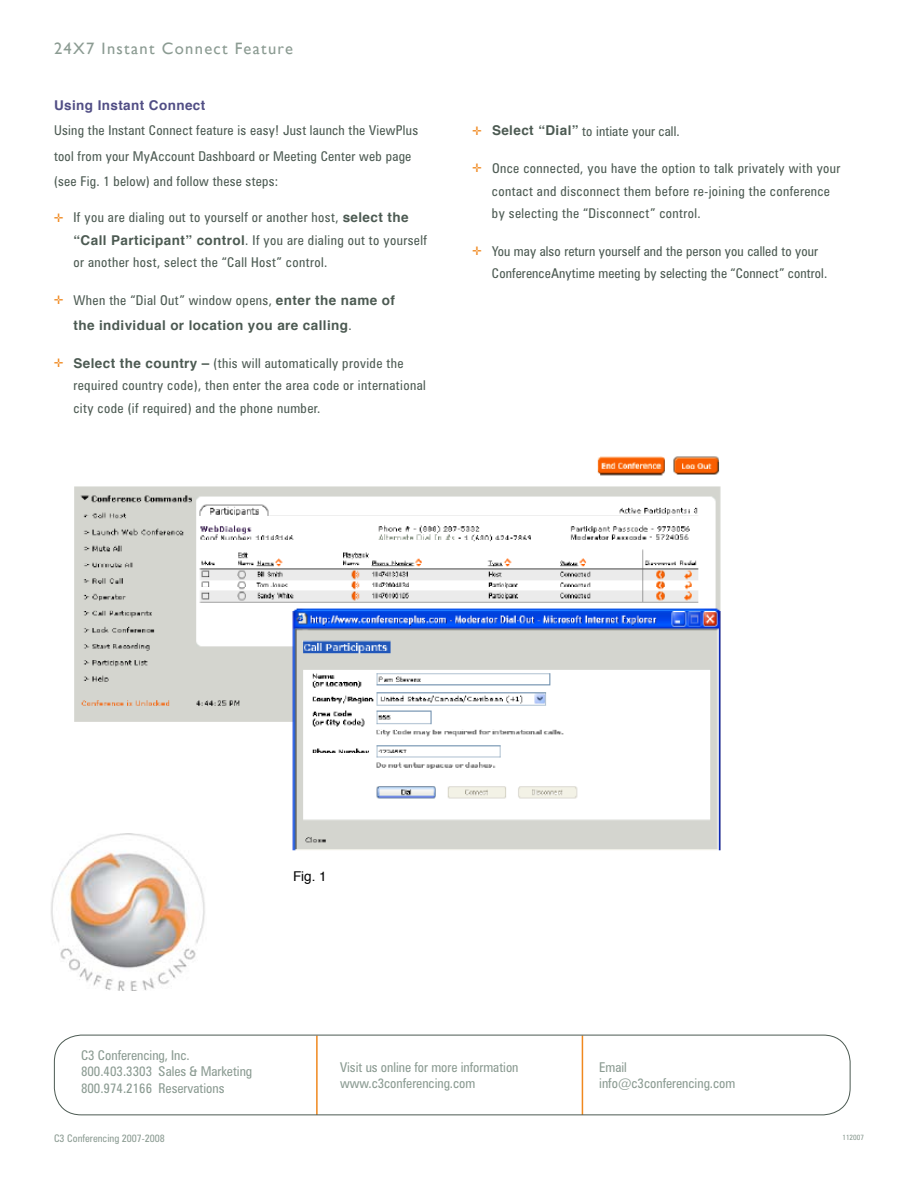
<style>
.page{position:relative;width:918px;height:1188px;background:#fff}
.page>*{position:absolute;margin:0;border:0;box-sizing:border-box;transform-origin:0 0}
.t1{font:16.5px "Gill Sans";letter-spacing:.08em;color:#8b9b92}
.t2{font:condensed 13.5px/22.5px "Zurich BT";letter-spacing:.03em;color:#4c5a52}
.t3{font:condensed 13.5px/16.5px "Zurich BT";color:#8b9b92}
.t4{font:condensed 13.5px/22.5px "Zurich BT";letter-spacing:.01em;color:#4c5a52}
.t5{font:700 13.5px "Helvetica";letter-spacing:.03em;color:#4c5a52}
.t6{font:700 13.5px "Helvetica";letter-spacing:.03em;color:#514e85}
.t7{font:13.5px "Helvetica";color:#000}
.t8{font:condensed 10.5px "Zurich BT";color:#8b9b92}
.t9{font:condensed 7.5px "Zurich BT";color:#8b9b92}
.s1{font-family:"Helvetica";font-weight:700;font-stretch:normal}
.s2{font-family:"Zurich BT";font-weight:400;font-stretch:condensed}
</style>
<div class="page">
<hr style="left:582px;top:1035px;width:1px;height:80px;background:#f0881e">
<hr style="left:316px;top:1036px;width:2px;height:79px;background:#f0881e">
<div style="left:54px;top:1035px;width:796px;height:80px;border:1px solid #4c5a52;border-radius:27px"></div>
<img style="left:74px;top:456px;width:646px;height:395px">
<img style="left:51px;top:833px;width:161px;height:158px">
<div style="left:195px;top:452px;width:100px;height:28px;background:#fff"></div>
<p class="t1" style="left:54px;top:39px;width:241px">24X7 Instant Connect Feature</p>
<p class="t6" style="left:54px;top:93px;width:153px">Using Instant Connect</p>
<p class="t2" style="left:54px;top:118px;width:366px;line-height:25.5px">Using the Instant Connect feature is easy! Just launch the ViewPlus tool from your MyAccount Dashboard or Meeting Center web page (see Fig. 1 below) and follow these steps:</p>
<p class="t2" style="left:73px;top:206px;width:355px">If you are dialing out to yourself or another host, <span class="s1">select the “Call Participant” control</span>. If you are dialing out to yourself or another host, select the “Call Host” control.</p>
<p class="t2" style="left:74px;top:289px;width:323px">When the “Dial Out” window opens, <span class="s1">enter the name of</span></p>
<p class="t5" style="left:73px;top:314px;width:280px">the individual or location you are calling<span class="s2">.</span></p>
<p class="t2" style="left:73px;top:352px;width:354px"><span class="s1">Select the country –</span> (this will automatically provide the required country code), then enter the area code or international city code (if required) and the phone number.</p>
<p class="t4" style="left:492px;top:119px;width:189px"><span class="s1">Select “Dial”</span> to intiate your call.</p>
<p class="t2" style="left:492px;top:157px;width:350px">Once connected, you have the option to talk privately with your contact and disconnect them before re-joining the conference by selecting the “Disconnect” control.</p>
<p class="t4" style="left:492px;top:239px;width:337px">You may also return yourself and the person you called to your<br>ConferenceAnytime meeting by selecting the “Connect” control.</p>
<p class="t7" style="left:293px;top:865px;width:35px">Fig. 1</p>
<p class="t3" style="left:81px;top:1047px;width:173px">C3 Conferencing, Inc.<br>800.403.3303 Sales &amp; Marketing<br>800.974.2166 Reservations</p>
<p class="t8" style="left:54px;top:1132px;width:113px">C3 Conferencing 2007-2008</p>
<p class="t3" style="left:340px;top:1059px;width:180px">Visit us online for more information www.c3conferencing.com</p>
<p class="t3" style="left:599px;top:1059px;width:137px">Email info@c3conferencing.com</p>
<p class="t9" style="left:842px;top:1133px;width:23px">112007</p>
</div>
